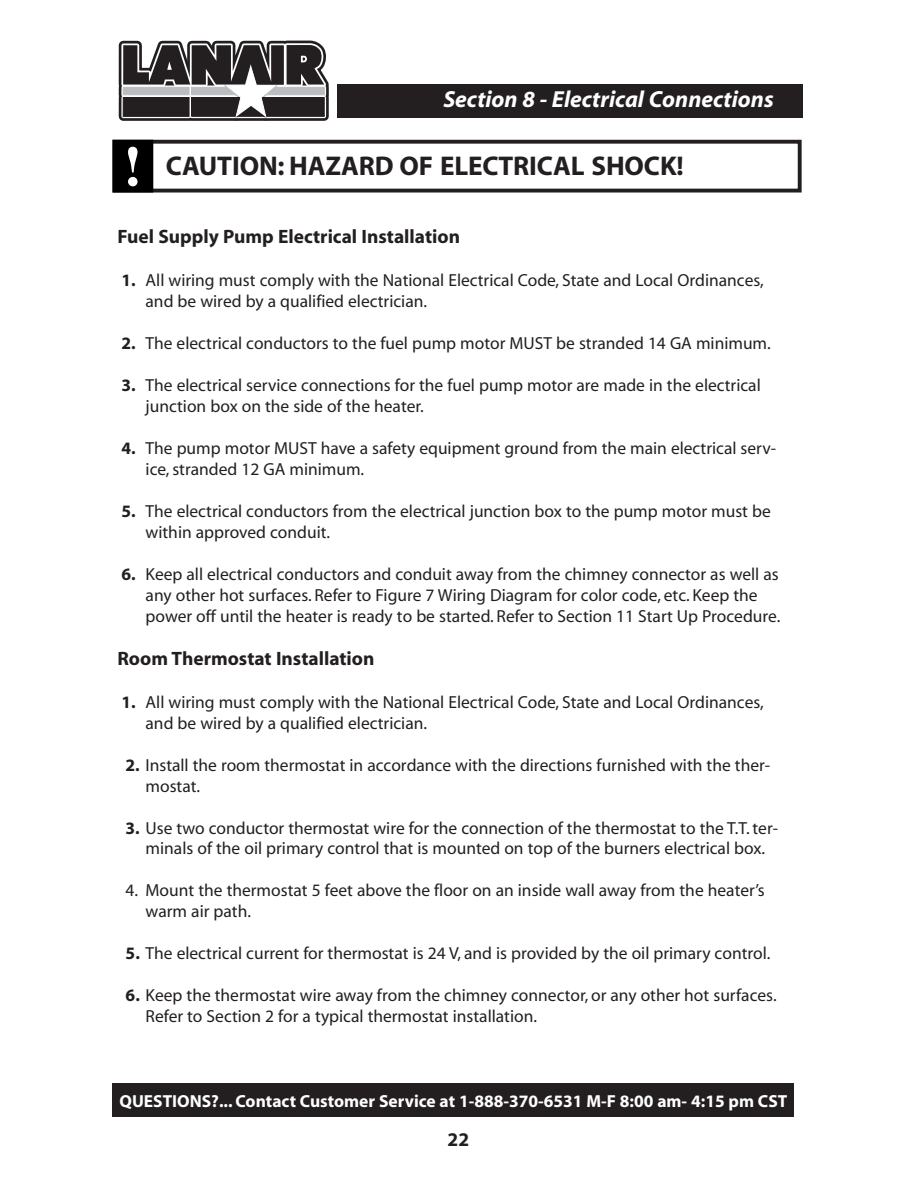
<style>
.page{position:relative;width:918px;height:1188px;background:#fff}
.page>*{position:absolute;margin:0;border:0;box-sizing:border-box;transform-origin:0 0}
.t1{font:700 56.25px "Times";color:#fff}
.t2{font:700 27.15px "Myriad";letter-spacing:-.005em;color:#231f20}
.t3{font:italic 700 23.25px "Myriad";color:#fff}
.t4{font:700 19.35px "Myriad";color:#231f20}
.t5{font:17.4px/21px "Myriad";color:#231f20}
.t6{font:700 17.4px "Myriad";color:#fff}
.s1{font-weight:700}
</style>
<div class="page">
<svg style="left:118px;top:40px;width:211px;height:81px"></svg>
<div style="left:337px;top:85px;width:466px;height:33px;background:#231f20"></div>
<div style="left:112px;top:1083px;width:682px;height:33px;background:#231f20"></div>
<div style="left:113px;top:140px;width:689px;height:53px;border:4px solid #231f20"></div>
<div style="left:114px;top:142px;width:37px;height:49px;background:#000"></div>
<div style="left:113px;top:140px;width:40px;height:53px;border:4px solid #000"></div>
<h1 class="t1" style="left:124px;top:146px;width:20px">!</h1>
<h3 class="t3" style="left:443px;top:91px;width:332px">Section 8 - Electrical Connections</h3>
<h2 class="t2" style="left:166px;top:156px;width:519px">CAUTION: HAZARD OF ELECTRICAL SHOCK!</h2>
<p class="t4" style="left:117px;top:229px;width:344px">Fuel Supply Pump Electrical Installation</p>
<p class="t5" style="left:146px;top:271px;width:620px;text-indent:-24px"><span class="s1">1.</span> All wiring must comply with the National Electrical Code, State and Local Ordinances, and be wired by a qualified electrician.</p>
<p class="t5" style="left:122px;top:334px;width:651px"><span class="s1">2.</span> The electrical conductors to the fuel pump motor MUST be stranded 14 GA minimum.</p>
<p class="t5" style="left:146px;top:376px;width:617px;text-indent:-24px"><span class="s1">3.</span> The electrical service connections for the fuel pump motor are made in the electrical junction box on the side of the heater.</p>
<p class="t5" style="left:146px;top:439px;width:632px;text-indent:-24px"><span class="s1">4.</span> The pump motor MUST have a safety equipment ground from the main electrical serv&shy;ice, stranded 12 GA minimum.</p>
<p class="t5" style="left:146px;top:502px;width:627px;text-indent:-24px"><span class="s1">5.</span> The electrical conductors from the electrical junction box to the pump motor must be within approved conduit.</p>
<p class="t5" style="left:146px;top:565px;width:636px;text-indent:-24px"><span class="s1">6.</span> Keep all electrical conductors and conduit away from the chimney connector as well as any other hot surfaces. Refer to Figure 7 Wiring Diagram for color code, etc. Keep the power off until the heater is ready to be started. Refer to Section 11 Start Up Procedure.</p>
<p class="t4" style="left:117px;top:651px;width:259px">Room Thermostat Installation</p>
<p class="t5" style="left:146px;top:693px;width:620px;text-indent:-24px"><span class="s1">1.</span> All wiring must comply with the National Electrical Code, State and Local Ordinances, and be wired by a qualified electrician.</p>
<p class="t5" style="left:146px;top:756px;width:626px;text-indent:-20px"><span class="s1">2.</span> Install the room thermostat in accordance with the directions furnished with the ther&shy;mostat.</p>
<p class="t5" style="left:126px;top:819px;width:654px;text-align:center"><span class="s1">3.</span> Use two conductor thermostat wire for the connection of the thermostat to the T.T. ter&shy;minals of the oil primary control that is mounted on top of the burners electrical box.</p>
<p class="t5" style="left:146px;top:881px;width:621px;text-indent:-20px">4. Mount the thermostat 5 feet above the floor on an inside wall away from the heater’s warm air path.</p>
<p class="t5" style="left:126px;top:944px;width:646px"><span class="s1">5.</span> The electrical current for thermostat is 24 V, and is provided by the oil primary control.</p>
<p class="t5" style="left:146px;top:986px;width:633px;text-indent:-20px"><span class="s1">6.</span> Keep the thermostat wire away from the chimney connector, or any other hot surfaces.<br>Refer to Section 2 for a typical thermostat installation.</p>
<p class="t6" style="left:120px;top:1095px;width:669px">QUESTIONS?... Contact Customer Service at 1-888-370-6531 M-F 8:00 am- 4:15 pm CST</p>
<p class="t4" style="left:448px;top:1132px;width:23px">22</p>
</div>
